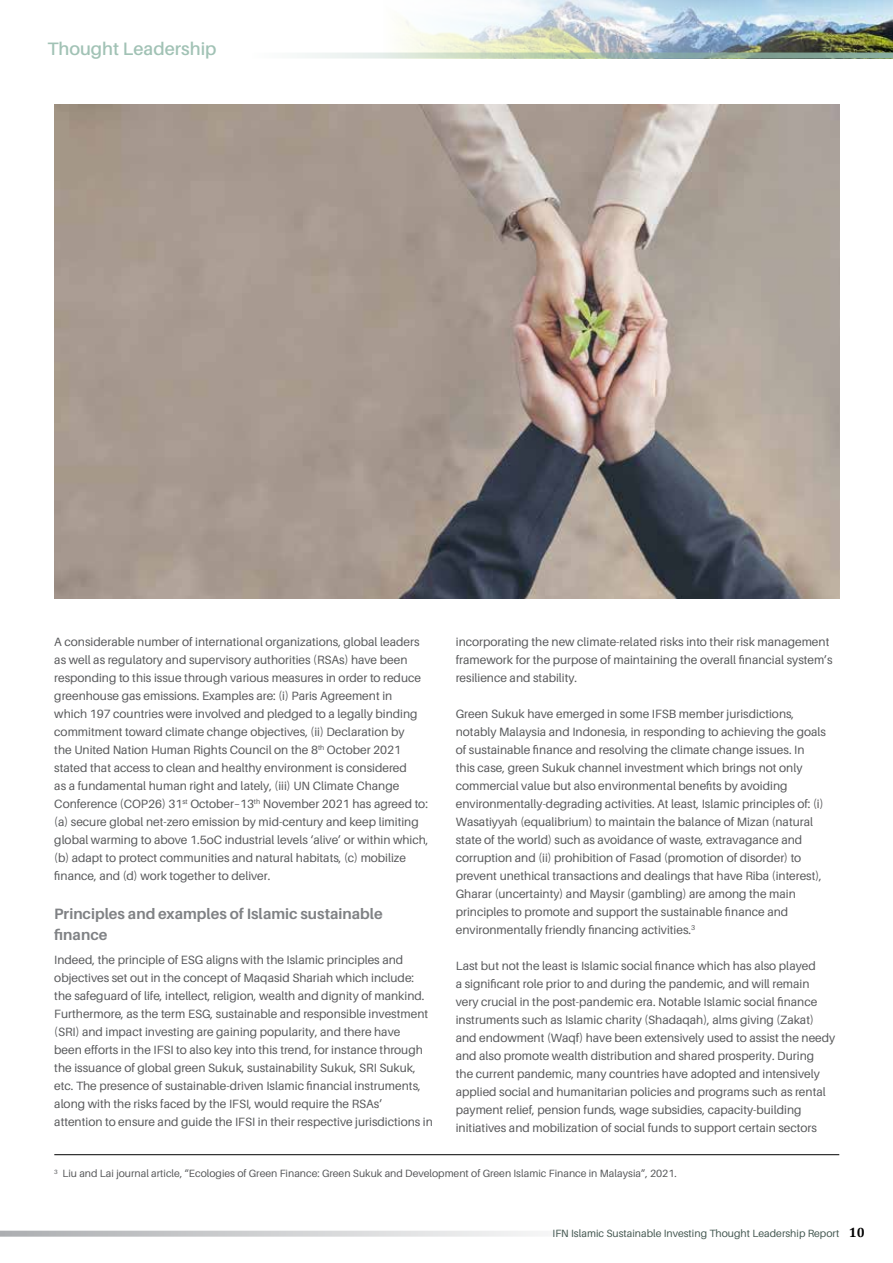
<style>
.page{position:relative;width:893px;height:1263px;background:#fff}
.page>*{position:absolute;margin:0;border:0;box-sizing:border-box;transform-origin:0 0}
.t1{font:600 18px "Aileron";color:#a1c2b5}
.t2{font:700 15px/21px "Aileron";color:#808285}
.t3{font:12px/18px "Aileron";color:#58595b}
.t4{font:10.5px "Aileron";color:#58595b}
.t5{font:10.5px "Aileron";color:#455952}
.s1{font-family:"Cambria";font-weight:700;font-size:13.5px;color:#000}
</style>
<div class="page">
<svg style="left:0;top:1231px;width:540px;height:6px;background:#d2d3d5"></svg>
<img style="left:383px;top:0;width:510px;height:53px">
<svg style="left:302px;top:53px;width:591px;height:6px;background:#adc2b3"></svg>
<hr style="left:54px;top:1154px;width:785px;height:1px;background:#000">
<img style="left:54px;top:105px;width:785px;height:493px">
<h1 class="t1" style="left:48px;top:39px;width:170px">Thought Leadership</h1>
<p class="t3" style="left:54px;top:633px;width:376px">A considerable number of international organizations, global leaders as well as regulatory and supervisory authorities (RSAs) have been responding to this issue through various measures in order to reduce greenhouse gas emissions. Examples are: (i) Paris Agreement in<br>which 197 countries were involved and pledged to a legally binding commitment toward climate change objectives, (ii) Declaration by<br>the United Nation Human Rights Council on the 8<sup>th</sup> October 2021 stated that access to clean and healthy environment is considered<br>as a fundamental human right and lately, (iii) UN Climate Change Conference (COP26) 31<sup>st</sup> October–13<sup>th</sup> November 2021 has agreed to: (a) secure global net-zero emission by mid-century and keep limiting global warming to above 1.5oC industrial levels ‘alive’ or within which, (b) adapt to protect communities and natural habitats, (c) mobilize finance, and (d) work together to deliver.</p>
<p class="t2" style="left:54px;top:903px;width:330px">Principles and examples of Islamic sustainable finance</p>
<p class="t3" style="left:54px;top:951px;width:380px">Indeed, the principle of ESG aligns with the Islamic principles and objectives set out in the concept of Maqasid Shariah which include: the safeguard of life, intellect, religion, wealth and dignity of mankind.<br>Furthermore, as the term ESG, sustainable and responsible investment (SRI) and impact investing are gaining popularity, and there have<br>been efforts in the IFSI to also key into this trend, for instance through the issuance of global green Sukuk, sustainability Sukuk, SRI Sukuk, etc. The presence of sustainable-driven Islamic financial instruments, along with the risks faced by the IFSI, would require the RSAs’ attention to ensure and guide the IFSI in their respective jurisdictions in</p>
<p class="t3" style="left:456px;top:633px;width:378px">incorporating the new climate-related risks into their risk management framework for the purpose of maintaining the overall financial system’s resilience and stability.</p>
<p class="t3" style="left:456px;top:705px;width:372px">Green Sukuk have emerged in some IFSB member jurisdictions, notably Malaysia and Indonesia, in responding to achieving the goals of sustainable finance and resolving the climate change issues. In this case, green Sukuk channel investment which brings not only commercial value but also environmental benefits by avoiding environmentally-degrading activities. At least, Islamic principles of: (i)<br>Wasatiyyah (equalibrium) to maintain the balance of Mizan (natural state of the world) such as avoidance of waste, extravagance and corruption and (ii) prohibition of Fasad (promotion of disorder) to prevent unethical transactions and dealings that have Riba (interest), Gharar (uncertainty) and Maysir (gambling) are among the main principles to promote and support the sustainable finance and environmentally friendly financing activities.<sup>3</sup></p>
<p class="t3" style="left:456px;top:957px;width:381px">Last but not the least is Islamic social finance which has also played<br>a significant role prior to and during the pandemic, and will remain<br>very crucial in the post-pandemic era. Notable Islamic social finance instruments such as Islamic charity (Shadaqah), alms giving (Zakat) and endowment (Waqf) have been extensively used to assist the needy and also promote wealth distribution and shared prosperity. During<br>the current pandemic, many countries have adopted and intensively applied social and humanitarian policies and programs such as rental payment relief, pension funds, wage subsidies, capacity-building initiatives and mobilization of social funds to support certain sectors</p>
<p class="t4" style="left:54px;top:1168px;width:624px"><sup>3</sup> Liu and Lai journal article, “Ecologies of Green Finance: Green Sukuk and Development of Green Islamic Finance in Malaysia”, 2021.</p>
<p class="t5" style="left:553px;top:1228px;width:314px">IFN Islamic Sustainable Investing Thought Leadership Report <span class="s1">10</span></p>
</div>
